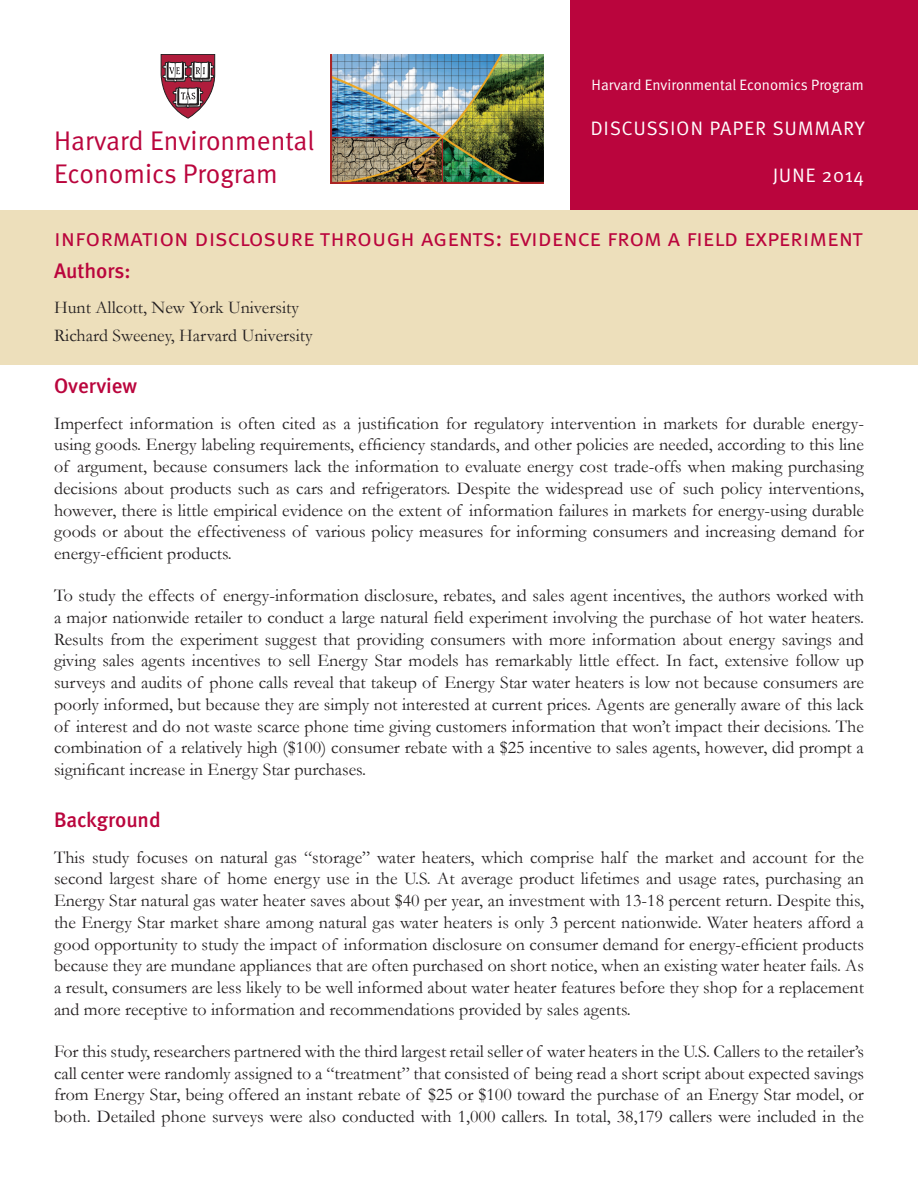
<style>
.page{position:relative;width:918px;height:1188px;background:#fff}
.page>*{position:absolute;margin:0;border:0;box-sizing:border-box;transform-origin:0 0}
.t1{font:27px "Meta Normal";color:#ba053d}
.t2{font:24px "Meta Normal Caps";letter-spacing:-.005em;color:#ba053d}
.bjg_header{font:500 21px "Meta";color:#ba053d}
.t3{font:19.5px "Meta Normal Caps";letter-spacing:.035em;color:#fff}
.bjg_content{font:18px/21.8px "Garamond";color:#231f20;text-align:justify}
.t4{font:15px "Meta Normal";color:#fff}
</style>
<div class="page">
<div style="left:570px;top:0;width:348px;height:220px;background:#ba053d"></div>
<div style="left:0;top:210px;width:918px;height:154px;background:#eddfbb"></div>
<svg style="left:161px;top:54px;width:54px;height:65px"></svg>
<img style="left:330px;top:54px;width:213px;height:130px">
<p class="t1" style="left:54px;top:125px;width:262px">Harvard Environmental</p>
<p class="t1" style="left:54px;top:158px;width:225px">Economics Program</p>
<p class="t4" style="left:592px;top:77px;width:274px">Harvard Environmental Economics Program</p>
<p class="t3" style="left:590px;top:117px;width:276px">DISCUSSION PAPER SUMMARY</p>
<p class="t3" style="left:773px;top:164px;width:93px">JUNE 2014</p>
<p class="t2" style="left:54px;top:224px;width:811px">information disclosure through agents: evidence from a field experiment</p>
<p class="bjg_header" style="left:54px;top:258px;width:78px">Authors:</p>
<p class="bjg_content" style="left:54px;top:296px;width:246px">Hunt Allcott, New York University</p>
<p class="bjg_content" style="left:54px;top:324px;width:260px">Richard Sweeney, Harvard University</p>
<p class="bjg_header" style="left:54px;top:374px;width:85px">Overview</p>
<p class="bjg_content" style="left:54px;top:412px;width:812px">Imperfect information is often cited as a justification for regulatory intervention in markets for durable energy&shy;using goods. Energy labeling requirements, efficiency standards, and other policies are needed, according to this line of argument, because consumers lack the information to evaluate energy cost trade-offs when making purchasing decisions about products such as cars and refrigerators. Despite the widespread use of such policy interventions, however, there is little empirical evidence on the extent of information failures in markets for energy-using durable goods or about the effectiveness of various policy measures for informing consumers and increasing demand for energy-efficient products.</p>
<p class="bjg_content" style="left:54px;top:584px;width:812px">To study the effects of energy-information disclosure, rebates, and sales agent incentives, the authors worked with a major nationwide retailer to conduct a large natural field experiment involving the purchase of hot water heaters.<br>Results from the experiment suggest that providing consumers with more information about energy savings and giving sales agents incentives to sell Energy Star models has remarkably little effect. In fact, extensive follow up surveys and audits of phone calls reveal that takeup of Energy Star water heaters is low not because consumers are poorly informed, but because they are simply not interested at current prices. Agents are generally aware of this lack of interest and do not waste scarce phone time giving customers information that won’t impact their decisions. The combination of a relatively high ($100) consumer rebate with a $25 incentive to sales agents, however, did prompt a significant increase in Energy Star purchases.</p>
<p class="bjg_header" style="left:54px;top:808px;width:108px">Background</p>
<p class="bjg_content" style="left:54px;top:846px;width:812px">This study focuses on natural gas “storage” water heaters, which comprise half the market and account for the second largest share of home energy use in the U.S. At average product lifetimes and usage rates, purchasing an Energy Star natural gas water heater saves about $40 per year, an investment with 13-18 percent return. Despite this, the Energy Star market share among natural gas water heaters is only 3 percent nationwide. Water heaters afford a good opportunity to study the impact of information disclosure on consumer demand for energy-efficient products because they are mundane appliances that are often purchased on short notice, when an existing water heater fails. As a result, consumers are less likely to be well informed about water heater features before they shop for a replacement and more receptive to information and recommendations provided by sales agents.</p>
<p class="bjg_content" style="left:54px;top:1040px;width:812px">For this study, researchers partnered with the third largest retail seller of water heaters in the U.S. Callers to the retailer’s call center were randomly assigned to a “treatment” that consisted of being read a short script about expected savings from Energy Star, being offered an instant rebate of $25 or $100 toward the purchase of an Energy Star model, or both. Detailed phone surveys were also conducted with 1,000 callers. In total, 38,179 callers were included in the</p>
</div>
